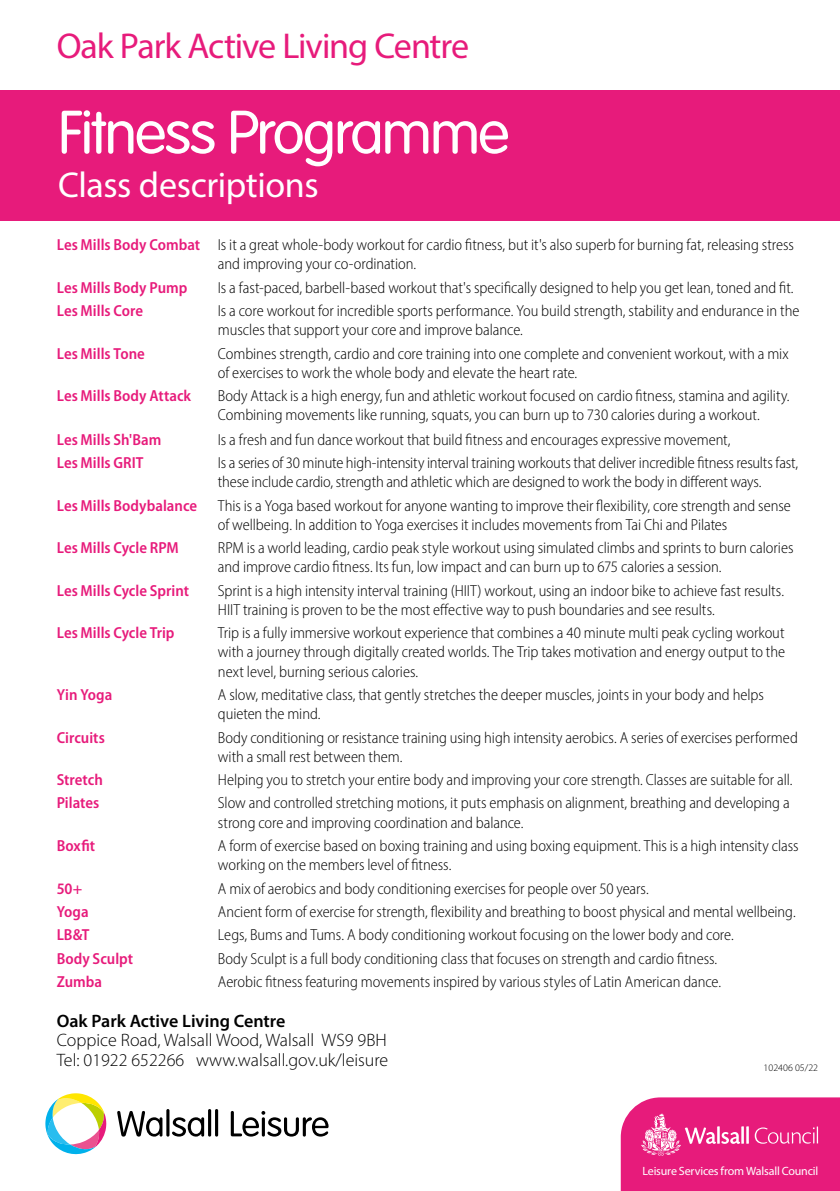
<style>
.page{position:relative;width:840px;height:1191px;background:#fff}
.page>*{position:absolute;margin:0;border:0;box-sizing:border-box;transform-origin:0 0}
.t1{font:300 60px "VAG Rounded Std";letter-spacing:-.03em;color:#fff}
.t2{font:36px "Myriad Pro";letter-spacing:-.03em;color:#e71b7b}
.t3{font:36px "Myriad Pro";letter-spacing:-.01em;color:#fff}
.t4{font:300 18px/19.8px "Myriad Pro";color:#000}
.t5{font:600 18px "Myriad Pro";color:#000}
.t6{font:300 semi-condensed 16px/19.2px "Myriad Pro";letter-spacing:-.005em;color:#000}
.t7{font:600 semi-condensed 16px "Myriad Pro";color:#e71b7b}
.t8{font:12px "Myriad Pro";letter-spacing:-.015em;color:#fff}
.t9{font:300 10px "Myriad Pro";color:#000}
.s1{font-weight:600;color:#e71b7b}
</style>
<div class="page">
<div style="left:0;top:91px;width:839px;height:130px;background:#e71b7b"></div>
<svg style="left:620px;top:1097px;width:219px;height:94px;background:#e82d85"></svg>
<svg style="left:45px;top:1093px;width:61px;height:61px"></svg>
<svg style="left:117px;top:1111px;width:45px;height:25px"></svg>
<hr style="left:166px;top:1109px;width:3px;height:27px;background:#000;border-radius:2px">
<svg style="left:172px;top:1117px;width:32px;height:19px"></svg>
<hr style="left:208px;top:1109px;width:3px;height:27px;background:#000;border-radius:2px">
<hr style="left:215px;top:1109px;width:3px;height:27px;background:#000;border-radius:2px">
<svg style="left:231px;top:1111px;width:97px;height:25px"></svg>
<h2 class="t2" style="left:57px;top:24px;width:413px">Oak Park Active Living Centre</h2>
<h1 class="t1" style="left:58px;top:98px;width:452px">Fitness Programme</h1>
<h2 class="t3" style="left:58px;top:162px;width:262px">Class descriptions</h2>
<p class="t6" style="left:218px;top:235px;width:577px;text-indent:-161px"><span class="s1">Les Mills Body Combat</span> Is it a great whole-body workout for cardio fitness, but it's also superb for burning fat, releasing stress and improving your co-ordination.</p>
<p class="t7" style="left:57px;top:278px;width:132px">Les Mills Body Pump</p>
<p class="t6" style="left:218px;top:278px;width:577px">Is a fast-paced, barbell-based workout that's specifically designed to help you get lean, toned and fit.</p>
<p class="t7" style="left:57px;top:302px;width:88px">Les Mills Core</p>
<p class="t6" style="left:218px;top:301px;width:582px">Is a core workout for incredible sports performance. You build strength, stability and endurance in the muscles that support your core and improve balance.</p>
<p class="t7" style="left:57px;top:344px;width:90px">Les Mills Tone</p>
<p class="t6" style="left:218px;top:344px;width:572px">Combines strength, cardio and core training into one complete and convenient workout, with a mix of exercises to work the whole body and elevate the heart rate.</p>
<p class="t7" style="left:57px;top:387px;width:136px">Les Mills Body Attack</p>
<p class="t6" style="left:218px;top:386px;width:572px">Body Attack is a high energy, fun and athletic workout focused on cardio fitness, stamina and agility.<br>Combining movements like running, squats, you can burn up to 730 calories during a workout.</p>
<p class="t7" style="left:57px;top:430px;width:106px">Les Mills Sh'Bam</p>
<p class="t6" style="left:218px;top:429px;width:514px">Is a fresh and fun dance workout that build fitness and encourages expressive movement,</p>
<p class="t7" style="left:57px;top:454px;width:88px">Les Mills GRIT</p>
<p class="t6" style="left:218px;top:453px;width:581px">Is a series of 30 minute high-intensity interval training workouts that deliver incredible fitness results fast, these include cardio, strength and athletic which are designed to work the body in different ways.</p>
<p class="t7" style="left:57px;top:496px;width:142px">Les Mills Bodybalance</p>
<p class="t6" style="left:218px;top:495px;width:574px">This is a Yoga based workout for anyone wanting to improve their flexibility, core strength and sense of wellbeing. In addition to Yoga exercises it includes movements from Tai Chi and Pilates</p>
<p class="t7" style="left:57px;top:539px;width:123px">Les Mills Cycle RPM</p>
<p class="t6" style="left:218px;top:538px;width:576px">RPM is a world leading, cardio peak style workout using simulated climbs and sprints to burn calories and improve cardio fitness. Its fun, low impact and can burn up to 675 calories a session.</p>
<p class="t7" style="left:57px;top:581px;width:134px">Les Mills Cycle Sprint</p>
<p class="t6" style="left:218px;top:580px;width:567px">Sprint is a high intensity interval training (HIIT) workout, using an indoor bike to achieve fast results.<br>HIIT training is proven to be the most effective way to push boundaries and see results.</p>
<p class="t7" style="left:57px;top:624px;width:119px">Les Mills Cycle Trip</p>
<p class="t6" style="left:218px;top:623px;width:568px;text-align:justify">Trip is a fully immersive workout experience that combines a 40 minute multi peak cycling workout with a journey through digitally created worlds. The Trip takes motivation and energy output to the next level, burning serious calories.</p>
<p class="t7" style="left:57px;top:686px;width:57px">Yin Yoga</p>
<p class="t6" style="left:218px;top:685px;width:547px">A slow, meditative class, that gently stretches the deeper muscles, joints in your body and helps quieten the mind.</p>
<p class="t7" style="left:57px;top:728px;width:50px">Circuits</p>
<p class="t6" style="left:218px;top:727px;width:581px">Body conditioning or resistance training using high intensity aerobics. A series of exercises performed with a small rest between them.</p>
<p class="t7" style="left:57px;top:771px;width:48px">Stretch</p>
<p class="t6" style="left:218px;top:770px;width:576px">Helping you to stretch your entire body and improving your core strength. Classes are suitable for all.</p>
<p class="t7" style="left:57px;top:794px;width:44px">Pilates</p>
<p class="t6" style="left:218px;top:793px;width:573px">Slow and controlled stretching motions, it puts emphasis on alignment, breathing and developing a strong core and improving coordination and balance.</p>
<p class="t7" style="left:57px;top:837px;width:40px">Boxfit</p>
<p class="t6" style="left:218px;top:836px;width:582px">A form of exercise based on boxing training and using boxing equipment. This is a high intensity class working on the members level of fitness.</p>
<p class="t7" style="left:57px;top:879px;width:27px">50+</p>
<p class="t6" style="left:218px;top:878px;width:432px">A mix of aerobics and body conditioning exercises for people over 50 years.</p>
<p class="t7" style="left:57px;top:902px;width:33px">Yoga</p>
<p class="t6" style="left:218px;top:901px;width:579px">Ancient form of exercise for strength, flexibility and breathing to boost physical and mental wellbeing.</p>
<p class="t7" style="left:57px;top:926px;width:34px">LB&amp;T</p>
<p class="t6" style="left:218px;top:925px;width:517px">Legs, Bums and Tums. A body conditioning workout focusing on the lower body and core.</p>
<p class="t7" style="left:57px;top:949px;width:78px">Body Sculpt</p>
<p class="t6" style="left:218px;top:948px;width:500px">Body Sculpt is a full body conditioning class that focuses on strength and cardio fitness.</p>
<p class="t7" style="left:57px;top:972px;width:47px">Zumba</p>
<p class="t6" style="left:218px;top:971px;width:504px">Aerobic fitness featuring movements inspired by various styles of Latin American dance.</p>
<p class="t5" style="left:57px;top:1009px;width:230px">Oak Park Active Living Centre</p>
<p class="t4" style="left:57px;top:1030px;width:333px">Coppice Road, Walsall Wood, Walsall WS9 9BH<br>Tel: 01922 652266 www.walsall.gov.uk/leisure</p>
<p class="t9" style="left:763px;top:1062px;width:56px">102406 05/22</p>
<p class="t8" style="left:642px;top:1163px;width:177px">Leisure Services from Walsall Council</p>
</div>
